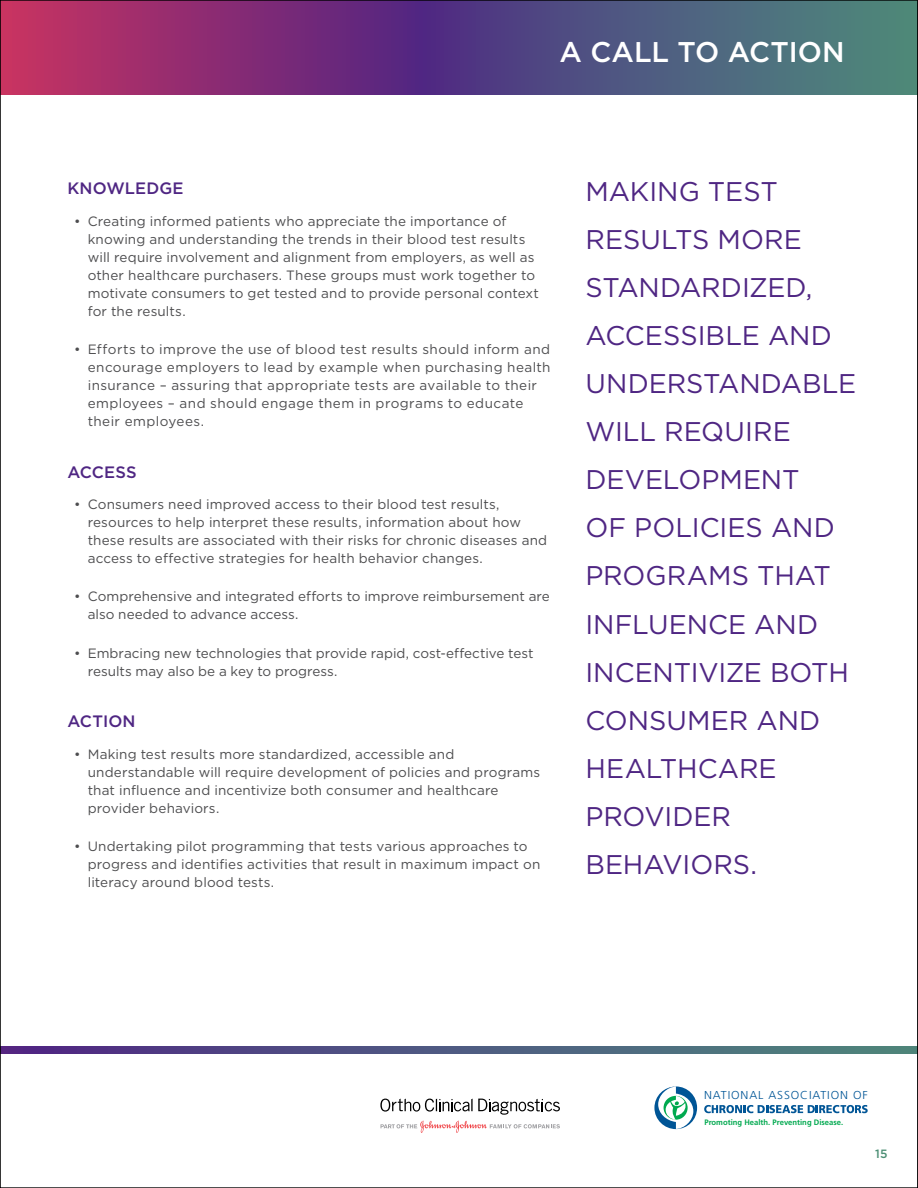
<style>
.page{position:relative;width:918px;height:1188px;background:#fff}
.page>*{position:absolute;margin:0;border:0;box-sizing:border-box;transform-origin:0 0}
.t1{font:500 28.5px "Gotham";letter-spacing:-.005em;color:#fff}
.t2{font:27px/48px "Gotham";letter-spacing:.17em;color:#4f2683}
.t3{font:500 16.5px "Gotham";letter-spacing:.005em;color:#4f2683}
.t4{font:13.5px/18px "Gotham";letter-spacing:.01em;color:#4d4d4f}
.t5{font:13.5px/18px "Gotham";letter-spacing:.03em;color:#4d4d4f}
.t6{font:500 12px "Gotham";color:#4d8f75}
.t7{font:300 11.55px "Frutiger";letter-spacing:.075em;color:#005596}
.t8{font:700 7.95px "Frutiger";color:#00a94f}
</style>
<div class="page">
<svg style="left:380px;top:1121px;width:180px;height:12px"></svg>
<svg style="left:380px;top:1099px;width:180px;height:16px"></svg>
<svg style="left:2px;top:1047px;width:914px;height:6px;background:#4e5980"></svg>
<svg style="left:2px;top:2px;width:914px;height:92px;background:#6b4679"></svg>
<svg style="left:704px;top:1105px;width:164px;height:8px"></svg>
<svg style="left:654px;top:1086px;width:43px;height:43px"></svg>
<svg style="left:0;top:0;width:1px;height:1188px"></svg>
<h1 class="t1" style="left:559px;top:35px;width:261px">A CALL TO ACTION</h1>
<p class="t3" style="left:68px;top:179px;width:14px">KNO</p>
<p class="t3" style="left:106px;top:179px;width:76px">WLE DGE</p>
<p class="t4" style="left:88px;top:212px;width:453px;text-indent:-13px">• Creating informed patients who appreciate the importance of knowing and understanding the trends in their blood test results will require involvement and alignment from employers, as well as other healthcare purchasers. These groups must work together to motivate consumers to get tested and to provide personal context for the results.</p>
<p class="t5" style="left:88px;top:340px;width:464px;text-indent:-14px">• Efforts to improve the use of blood test results should inform and encourage employers to lead by example when purchasing health insurance – assuring that appropriate tests are available to their employees – and should engage them in programs to educate their employees.</p>
<p class="t3" style="left:68px;top:462px;width:13px">ACCESS</p>
<p class="t4" style="left:88px;top:495px;width:461px;text-indent:-14px">• Consumers need improved access to their blood test results, resources to help interpret these results, information about how these results are associated with their risks for chronic diseases and access to effective strategies for health behavior changes.</p>
<p class="t4" style="left:88px;top:587px;width:464px;text-indent:-14px">• Comprehensive and integrated efforts to improve reimbursement are also needed to advance access.</p>
<p class="t4" style="left:88px;top:644px;width:447px;text-indent:-14px">• Embracing new technologies that provide rapid, cost-effective test results may also be a key to progress.</p>
<p class="t3" style="left:68px;top:712px;width:13px">ACT</p>
<p class="t3" style="left:103px;top:712px;width:19px">ION</p>
<p class="t4" style="left:88px;top:745px;width:454px;text-indent:-14px">• Making test results more standardized, accessible and understandable will require development of policies and programs that influence and incentivize both consumer and healthcare provider behaviors.</p>
<p class="t4" style="left:88px;top:837px;width:454px;text-indent:-14px">• U ndertaking pilot programming that tests various approaches to progress and identifies activities that result in maximum impact on literacy around blood tests.</p>
<h2 class="t2" style="left:585px;top:167px;width:273px">Maki ng test results more standardized, accessible and understandable wi ll requi re developm ent<br>of polici es and programs that<br>i nfluence and<br>i ncentivize both consum er and<br>h ealthcare provi der behaviors.</h2>
<p class="t7" style="left:704px;top:1088px;width:165px">NATIONAL ASSOCIATION OF</p>
<p class="t8" style="left:704px;top:1118px;width:140px">Promoting Health. Preventing Disease.</p>
<p class="t6" style="left:875px;top:1146px;width:14px">15</p>
</div>
